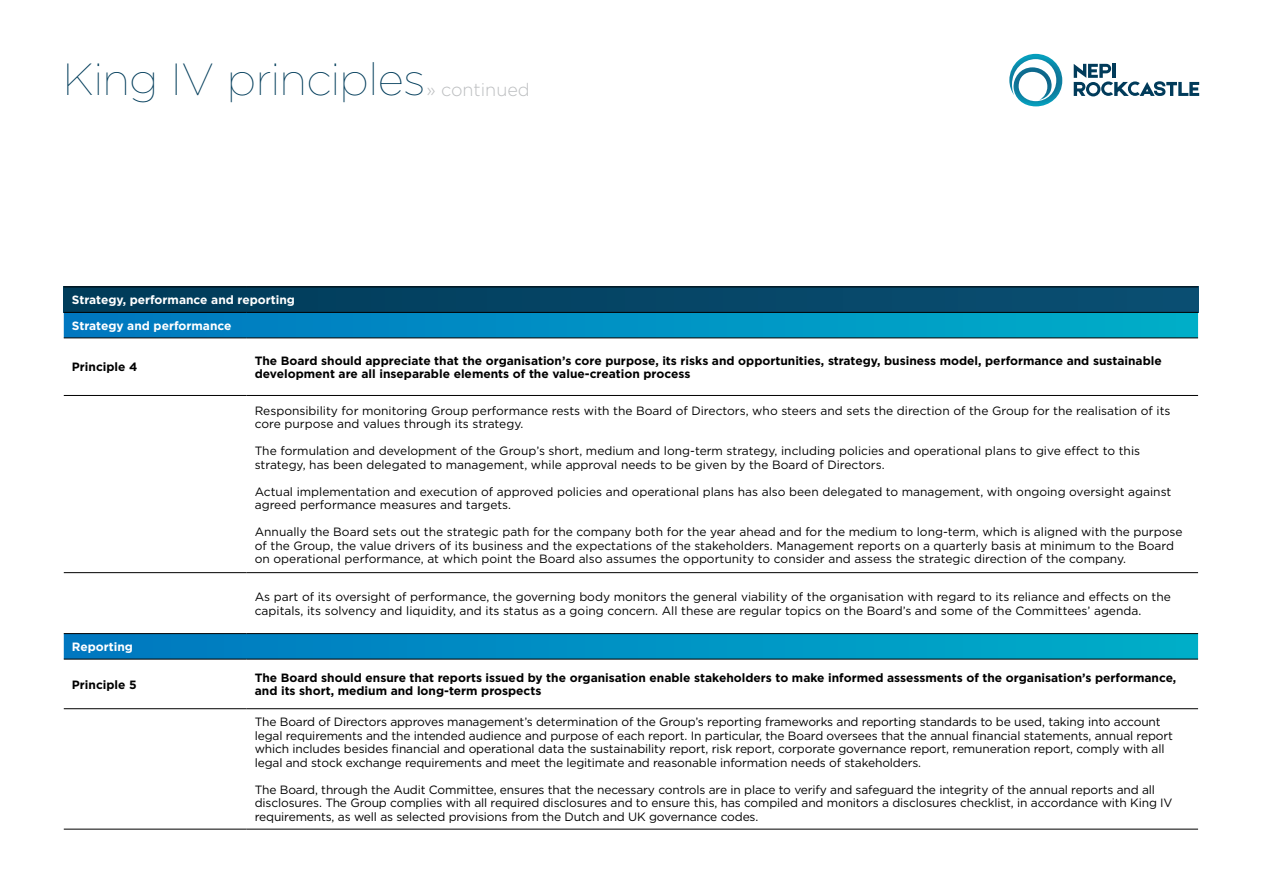
<style>
.page{position:relative;width:1263px;height:893px;background:#fff}
.page>*{position:absolute;margin:0;border:0;box-sizing:border-box;transform-origin:0 0}
.t1{font:100 45px "Gotham";letter-spacing:-.015em;color:#003c5a}
.t2{font:300 18px "Gotham";color:#bcbec0}
.t3{font:12px/13.5px "Gotham";letter-spacing:-.01em;color:#000}
.t4{font:700 12px/13.5px "Gotham";color:#000}
.t5{font:700 12px/25.5px "Gotham";color:#fff}
</style>
<div class="page">
<div style="left:64px;top:287px;width:1134px;height:25px;background:#064566"></div>
<svg style="left:64px;top:313px;width:1134px;height:346px"></svg>
<hr style="left:64px;top:287px;width:183px;height:1px;background:#000">
<hr style="left:247px;top:287px;width:951px;height:1px;background:#000">
<hr style="left:64px;top:312px;width:183px;height:1px;background:#000">
<hr style="left:247px;top:312px;width:951px;height:1px;background:#000">
<hr style="left:64px;top:338px;width:183px;height:1px;background:#000">
<hr style="left:247px;top:338px;width:951px;height:1px;background:#000">
<hr style="left:64px;top:395px;width:183px;height:1px;background:#000">
<hr style="left:247px;top:395px;width:951px;height:1px;background:#000">
<hr style="left:64px;top:572px;width:183px;height:1px;background:#000">
<hr style="left:247px;top:572px;width:951px;height:1px;background:#000">
<hr style="left:64px;top:633px;width:183px;height:1px;background:#000">
<hr style="left:247px;top:633px;width:951px;height:1px;background:#000">
<hr style="left:64px;top:659px;width:183px;height:1px;background:#000">
<hr style="left:247px;top:659px;width:951px;height:1px;background:#000">
<hr style="left:64px;top:708px;width:183px;height:1px;background:#000">
<hr style="left:247px;top:708px;width:951px;height:1px;background:#000">
<hr style="left:64px;top:829px;width:183px;height:1px;background:#000">
<hr style="left:247px;top:829px;width:951px;height:1px;background:#000">
<svg style="left:1009px;top:54px;width:53px;height:52px"></svg>
<svg style="left:1074px;top:64px;width:125px;height:32px"></svg>
<h1 class="t1" style="left:63px;top:51px;width:364px">King IV principles</h1>
<h2 class="t2" style="left:426px;top:78px;width:105px">» continued</h2>
<p class="t5" style="left:72px;top:287px;width:225px">Strategy, performance and reporting<br>Strategy and performance</p>
<p class="t4" style="left:72px;top:360px;width:67px">Principle 4</p>
<p class="t4" style="left:255px;top:354px;width:908px">The Board should appreciate that the organisation’s core purpose, its risks and opportunities, strategy, business model, performance and sustainable development are all inseparable elements of the value-creation process</p>
<p class="t3" style="left:255px;top:403px;width:917px">Responsibility for monitoring Group performance rests with the Board of Directors, who steers and sets the direction of the Group for the realisation of its core purpose and values through its strategy.</p>
<p class="t3" style="left:255px;top:444px;width:887px">The formulation and development of the Group’s short, medium and long-term strategy, including policies and operational plans to give effect to this strategy, has been delegated to management, while approval needs to be given by the Board of Directors.</p>
<p class="t3" style="left:255px;top:484px;width:918px">Actual implementation and execution of approved policies and operational plans has also been delegated to management, with ongoing oversight against agreed performance measures and targets.</p>
<p class="t3" style="left:255px;top:525px;width:929px">Annually the Board sets out the strategic path for the company both for the year ahead and for the medium to long-term, which is aligned with the purpose of the Group, the value drivers of its business and the expectations of the stakeholders. Management reports on a quarterly basis at minimum to the Board on operational performance, at which point the Board also assumes the opportunity to consider and assess the strategic direction of the company.</p>
<p class="t3" style="left:255px;top:590px;width:918px">As part of its oversight of performance, the governing body monitors the general viability of the organisation with regard to its reliance and effects on the capitals, its solvency and liquidity, and its status as a going concern. All these are regular topics on the Board’s and some of the Committees’ agenda.</p>
<p class="t5" style="left:72px;top:634px;width:63px">Reporting</p>
<p class="t4" style="left:72px;top:678px;width:66px">Principle 5</p>
<p class="t4" style="left:255px;top:671px;width:923px">The Board should ensure that reports issued by the organisation enable stakeholders to make informed assessments of the organisation’s performance, and its short, medium and long-term prospects</p>
<p class="t3" style="left:255px;top:715px;width:920px">The Board of Directors approves management’s determination of the Group’s reporting frameworks and reporting standards to be used, taking into account legal requirements and the intended audience and purpose of each report. In particular, the Board oversees that the annual financial statements, annual report which includes besides financial and operational data the sustainability report, risk report, corporate governance report, remuneration report, comply with all legal and stock exchange requirements and meet the legitimate and reasonable information needs of stakeholders.</p>
<p class="t3" style="left:255px;top:783px;width:919px">The Board, through the Audit Committee, ensures that the necessary controls are in place to verify and safeguard the integrity of the annual reports and all disclosures. The Group complies with all required disclosures and to ensure this, has compiled and monitors a disclosures checklist, in accordance with King IV requirements, as well as selected provisions from the Dutch and UK governance codes.</p>
</div>
